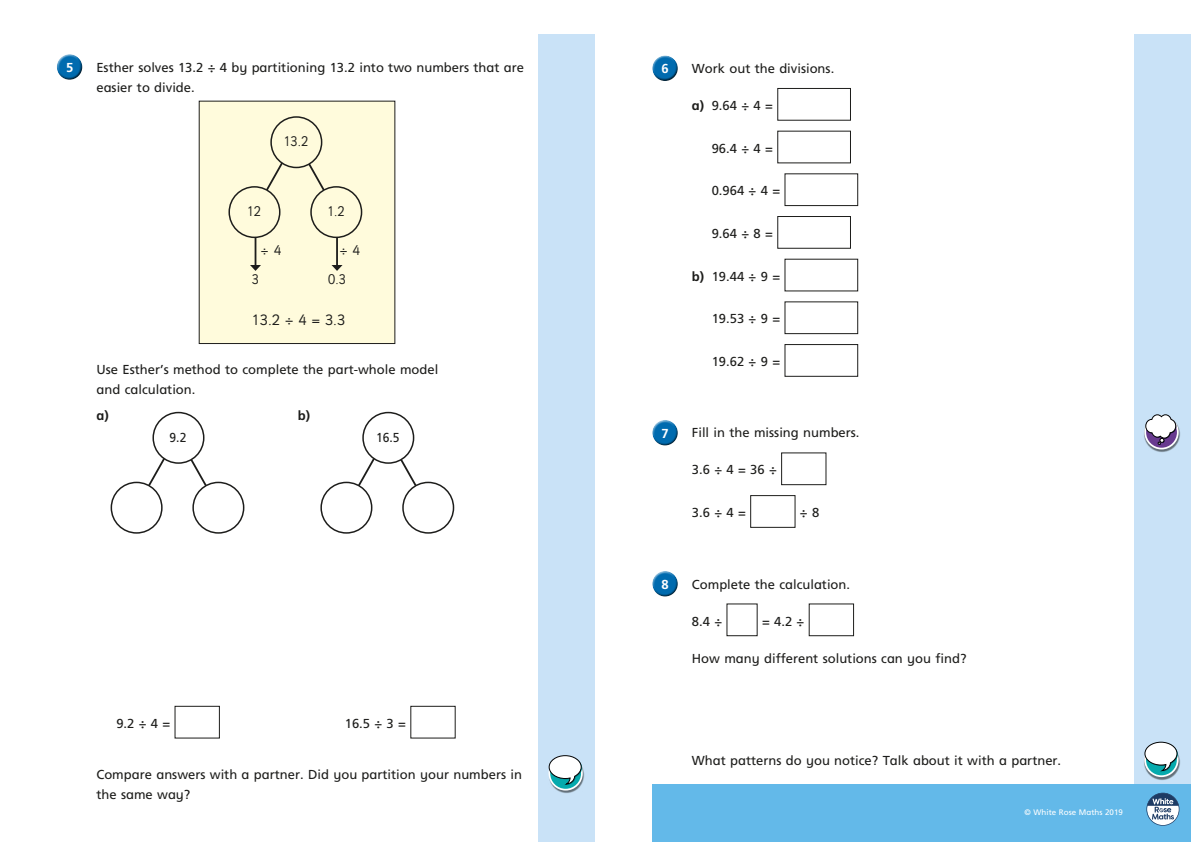
<style>
.page{position:relative;width:1191px;height:842px;background:#fff}
.page>*{position:absolute;margin:0;border:0;box-sizing:border-box;transform-origin:0 0}
.t1{font:15px "Sassoon Infant Std";color:#1d1d1b}
.t2{font:14px "Sassoon Infant Std";color:#1d1d1b;scale:.93 1}
.t3{font:14px "Sassoon Infant Std";color:#1d1d1b}
.t4{font:13px/20px "Frutiger Inf";color:#1d1d1b}
.t5{font:13px "Frutiger Inf";color:#1d1d1b;scale:.93 1}
.t6{font:700 13px "Frutiger Inf";color:#fff}
.t7{font:700 13px "Frutiger Inf";color:#1d1d1b}
.t8{font:8px "Frutiger Inf";color:#fff}
.s1{font-weight:700}
</style>
<div class="page">
<div style="left:539px;top:34px;width:99px;height:808px;background:#c9e2f7"></div>
<div style="left:1134px;top:34px;width:57px;height:808px;background:#c9e2f7"></div>
<div style="left:595px;top:0;width:43px;height:842px;background:#fff"></div>
<div style="left:57px;top:54px;width:26px;height:20px;background:#fff;opacity:.75"></div>
<div style="left:57px;top:58px;width:27px;height:23px;background:#1d1d1b;opacity:.75"></div>
<div style="left:174px;top:706px;width:46px;height:32px;border:1px solid #1d1d1b"></div>
<div style="left:652px;top:785px;width:539px;height:57px;background:#63b9e9"></div>
<svg style="left:1146px;top:793px;width:33px;height:33px"></svg>
<div style="left:652px;top:55px;width:26px;height:21px;background:#fff;opacity:.75"></div>
<div style="left:652px;top:59px;width:27px;height:23px;background:#1d1d1b;opacity:.75"></div>
<div style="left:777px;top:88px;width:74px;height:33px;border:1px solid #1d1d1b"></div>
<div style="left:777px;top:131px;width:74px;height:32px;border:1px solid #1d1d1b"></div>
<div style="left:784px;top:173px;width:74px;height:33px;border:1px solid #1d1d1b"></div>
<div style="left:777px;top:216px;width:74px;height:33px;border:1px solid #1d1d1b"></div>
<div style="left:784px;top:301px;width:74px;height:33px;border:1px solid #1d1d1b"></div>
<div style="left:784px;top:344px;width:74px;height:33px;border:1px solid #1d1d1b"></div>
<div style="left:652px;top:419px;width:26px;height:21px;background:#fff;opacity:.75"></div>
<div style="left:652px;top:424px;width:27px;height:22px;background:#1d1d1b;opacity:.75"></div>
<div style="left:781px;top:452px;width:45px;height:33px;border:1px solid #1d1d1b"></div>
<div style="left:750px;top:495px;width:45px;height:33px;border:1px solid #1d1d1b"></div>
<div style="left:652px;top:570px;width:26px;height:21px;background:#fff;opacity:.75"></div>
<div style="left:652px;top:575px;width:27px;height:22px;background:#1d1d1b;opacity:.75"></div>
<div style="left:808px;top:603px;width:46px;height:33px;border:1px solid #1d1d1b"></div>
<img style="left:1144px;top:423px;width:36px;height:29px">
<svg style="left:1145px;top:416px;width:32px;height:33px"></svg>
<div style="left:1144px;top:415px;width:34px;height:34px;border:2px solid #fff;border-radius:50%"></div>
<svg style="left:1145px;top:414px;width:31px;height:31px"></svg>
<img style="left:548px;top:765px;width:37px;height:28px">
<svg style="left:549px;top:757px;width:33px;height:33px"></svg>
<div style="left:548px;top:756px;width:35px;height:34px;border:2px solid #fff;border-radius:50%"></div>
<svg style="left:549px;top:755px;width:33px;height:30px"></svg>
<img style="left:1146px;top:751px;width:34px;height:29px">
<svg style="left:1145px;top:744px;width:32px;height:32px"></svg>
<div style="left:1144px;top:743px;width:34px;height:34px;border:2px solid #fff;border-radius:50%"></div>
<svg style="left:1144px;top:742px;width:33px;height:29px"></svg>
<svg style="left:134px;top:434px;width:87px;height:63px"></svg>
<div style="left:153px;top:413px;width:51px;height:50px;background:#fff;border-radius:50%"></div>
<div style="left:152px;top:412px;width:52px;height:52px;border:2px solid #1d1d1b;border-radius:50%"></div>
<div style="left:111px;top:482px;width:51px;height:51px;background:#fff;border-radius:50%"></div>
<div style="left:111px;top:482px;width:52px;height:52px;border:2px solid #1d1d1b;border-radius:50%"></div>
<div style="left:193px;top:482px;width:51px;height:51px;background:#fff;border-radius:50%"></div>
<div style="left:192px;top:482px;width:52px;height:52px;border:2px solid #1d1d1b;border-radius:50%"></div>
<svg style="left:344px;top:434px;width:86px;height:76px"></svg>
<div style="left:363px;top:413px;width:50px;height:50px;background:#fff;border-radius:50%"></div>
<div style="left:362px;top:412px;width:52px;height:52px;border:2px solid #1d1d1b;border-radius:50%"></div>
<div style="left:321px;top:482px;width:51px;height:51px;background:#fff;border-radius:50%"></div>
<div style="left:320px;top:482px;width:52px;height:52px;border:2px solid #1d1d1b;border-radius:50%"></div>
<div style="left:403px;top:482px;width:50px;height:51px;background:#fff;border-radius:50%"></div>
<div style="left:402px;top:482px;width:52px;height:52px;border:2px solid #1d1d1b;border-radius:50%"></div>
<div style="left:199px;top:101px;width:196px;height:242px;background:#fffbdc"></div>
<hr style="left:255px;top:232px;width:1px;height:35px;background:#1d1d1b">
<svg style="left:250px;top:265px;width:11px;height:6px"></svg>
<hr style="left:336px;top:232px;width:2px;height:35px;background:#1d1d1b">
<svg style="left:331px;top:265px;width:11px;height:6px"></svg>
<svg style="left:259px;top:139px;width:72px;height:75px"></svg>
<div style="left:271px;top:117px;width:51px;height:50px;background:#fffbdc;border-radius:50%"></div>
<div style="left:270px;top:116px;width:52px;height:52px;border:2px solid #1d1d1b;border-radius:50%"></div>
<div style="left:229px;top:187px;width:51px;height:50px;background:#fffbdc;border-radius:50%"></div>
<div style="left:228px;top:186px;width:52px;height:52px;border:2px solid #1d1d1b;border-radius:50%"></div>
<div style="left:311px;top:187px;width:50px;height:50px;background:#fffbdc;border-radius:50%"></div>
<div style="left:310px;top:186px;width:52px;height:52px;border:2px solid #1d1d1b;border-radius:50%"></div>
<p class="t6" style="left:66px;top:60px;width:9px">5</p>
<p class="t4" style="left:96px;top:57px;width:429px">Esther solves 13.2 ÷ 4 by partitioning 13.2 into two numbers that are easier to divide.</p>
<p class="t2" style="left:283px;top:133px;width:28px">13.2</p>
<p class="t2" style="left:247px;top:203px;width:17px">12</p>
<p class="t2" style="left:327px;top:203px;width:20px">1.2</p>
<p class="t3" style="left:261px;top:241px;width:22px">÷ 4</p>
<p class="t3" style="left:340px;top:241px;width:22px">÷ 4</p>
<p class="t2" style="left:252px;top:270px;width:9px">3</p>
<p class="t2" style="left:328px;top:270px;width:20px">0.3</p>
<p class="t1" style="left:251px;top:311px;width:95px">13.2 ÷ 4 = 3.3</p>
<p class="t4" style="left:96px;top:359px;width:343px">Use Esther’s method to complete the part-whole model and calculation.</p>
<p class="t7" style="left:96px;top:408px;width:14px">a)</p>
<p class="t7" style="left:298px;top:408px;width:14px">b)</p>
<p class="t5" style="left:170px;top:430px;width:20px">9.2</p>
<p class="t5" style="left:376px;top:430px;width:27px">16.5</p>
<p class="t4" style="left:116px;top:713px;width:55px">9.2÷4=</p>
<p class="t4" style="left:345px;top:713px;width:63px">16.5 ÷ 3 =</p>
<p class="t4" style="left:96px;top:764px;width:427px">Compare answers with a partner. Did you partition your numbers in the same way?</p>
<p class="t6" style="left:661px;top:61px;width:9px">6</p>
<p class="t4" style="left:692px;top:58px;width:144px">Work out the divisions.</p>
<p class="t4" style="left:692px;top:95px;width:82px"><span class="s1">a)</span> 9.64 ÷ 4 =</p>
<p class="t4" style="left:711px;top:138px;width:63px">96.4 ÷ 4 =</p>
<p class="t4" style="left:711px;top:181px;width:70px">0.964 ÷ 4 =</p>
<p class="t4" style="left:711px;top:223px;width:63px">9.64 ÷ 8 =</p>
<p class="t4" style="left:692px;top:266px;width:90px"><span class="s1">b)</span> 19.44 ÷ 9 =</p>
<p class="t4" style="left:711px;top:309px;width:70px">19.53 ÷ 9 =</p>
<p class="t4" style="left:711px;top:351px;width:70px">19.62 ÷ 9 =</p>
<p class="t6" style="left:661px;top:426px;width:9px">7</p>
<p class="t4" style="left:692px;top:423px;width:169px">Fill in the missing numbers.</p>
<p class="t4" style="left:692px;top:460px;width:86px">3.6÷4=36÷</p>
<p class="t4" style="left:692px;top:502px;width:55px">3.6÷4=</p>
<p class="t4" style="left:800px;top:502px;width:21px">÷ 8</p>
<p class="t6" style="left:661px;top:577px;width:9px">8</p>
<p class="t4" style="left:692px;top:574px;width:160px">Complete the calculation.</p>
<p class="t4" style="left:692px;top:611px;width:32px">8.4 ÷</p>
<p class="t4" style="left:762px;top:611px;width:44px">= 4.2 ÷</p>
<p class="t4" style="left:692px;top:648px;width:276px">How many different solutions can you find?</p>
<p class="t4" style="left:692px;top:750px;width:371px">What patterns do you notice? Talk about it with a partner.</p>
<p class="t8" style="left:1024px;top:808px;width:100px">© White Rose Maths 2019</p>
</div>
